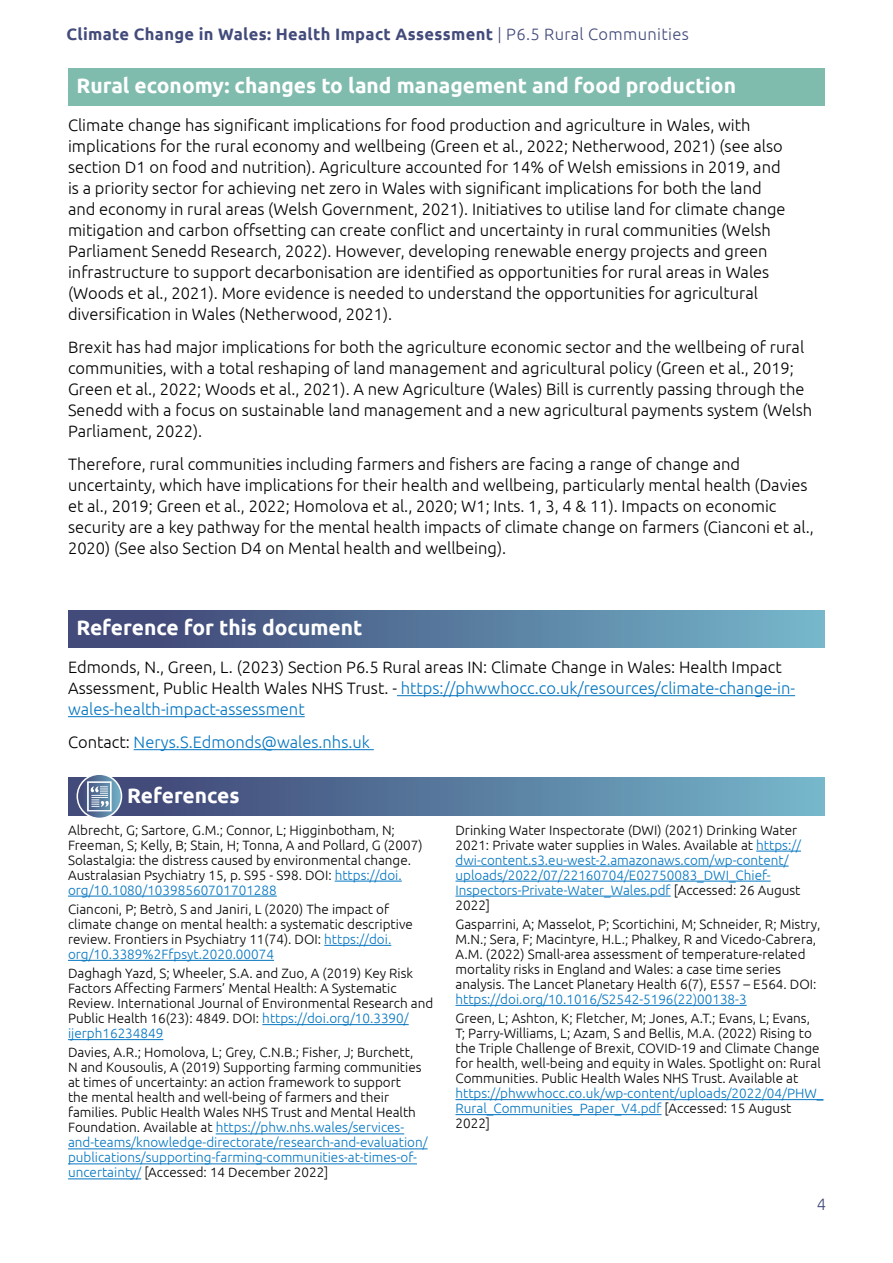
<style>
.page{position:relative;width:893px;height:1263px;background:#fff}
.page>*{position:absolute;margin:0;border:0;box-sizing:border-box;transform-origin:0 0}
.Heading_reversed_out{font:700 21px "Ubuntu";color:#fff}
.Section_head_gradien{font:700 21px "Ubuntu";color:#fff}
.t1{font:300 16.5px/21px "Ubuntu";color:#000}
.t2{font:700 16.5px "Ubuntu";letter-spacing:.02em;color:#434b7b}
.No_Spacing{font:300 16.5px "Ubuntu";color:#0576c1}
.t3{font:300 16.5px "Ubuntu";color:#434b7b}
.Refs{font:300 13.5px/15px "Ubuntu";color:#000}
.Refs-2{font:300 13.5px/15px "Ubuntu";color:#0576c1}
.s1{font-weight:300}
.s2{color:#0576c1}
.s3{color:#000}
</style>
<div class="page">
<div style="left:68px;top:68px;width:757px;height:37px;background:#80bcae"></div>
<div style="left:68px;top:610px;width:757px;height:37px;background:linear-gradient(to right,#3c3f71,#74b5ca)"></div>
<hr style="left:397px;top:695px;width:398px;height:1px;background:#0576c1">
<hr style="left:68px;top:716px;width:237px;height:1px;background:#0576c1">
<hr style="left:134px;top:749px;width:240px;height:1px;background:#0576c1">
<div style="left:68px;top:778px;width:757px;height:37px;background:linear-gradient(to right,#414274,#72b4c9)"></div>
<svg style="left:77px;top:774px;width:44px;height:44px"></svg>
<svg style="left:87px;top:781px;width:25px;height:30px"></svg>
<div style="left:77px;top:773px;width:45px;height:46px;border:2px solid #fff;border-radius:50%"></div>
<hr style="left:335px;top:881px;width:67px;height:1px;background:#0576c1">
<hr style="left:68px;top:896px;width:209px;height:1px;background:#0576c1">
<hr style="left:324px;top:945px;width:67px;height:1px;background:#0576c1">
<hr style="left:68px;top:960px;width:206px;height:1px;background:#0576c1">
<hr style="left:262px;top:1024px;width:147px;height:1px;background:#0576c1">
<hr style="left:68px;top:1039px;width:95px;height:1px;background:#0576c1">
<hr style="left:216px;top:1133px;width:188px;height:1px;background:#0576c1">
<hr style="left:68px;top:1148px;width:360px;height:1px;background:#0576c1">
<hr style="left:68px;top:1163px;width:349px;height:1px;background:#0576c1">
<hr style="left:68px;top:1178px;width:73px;height:1px;background:#0576c1">
<hr style="left:756px;top:851px;width:45px;height:1px;background:#0576c1">
<hr style="left:455px;top:866px;width:334px;height:1px;background:#0576c1">
<hr style="left:455px;top:881px;width:316px;height:1px;background:#0576c1">
<hr style="left:455px;top:896px;width:216px;height:1px;background:#0576c1">
<hr style="left:455px;top:1005px;width:292px;height:1px;background:#0576c1">
<hr style="left:455px;top:1099px;width:368px;height:1px;background:#0576c1">
<hr style="left:455px;top:1114px;width:206px;height:1px;background:#0576c1">
<p class="t2" style="left:67px;top:25px;width:624px">Climate Change in Wales: Health Impact Assessment <span class="s1">| P6.5 Rural Communities</span></p>
<p class="Heading_reversed_out" style="left:77px;top:73px;width:661px">Rural economy: changes to land management and food production</p>
<p class="t1" style="left:68px;top:114px;width:719px">Climate change has significant implications for food production and agriculture in Wales, with implications for the rural economy and wellbeing (Green et al., 2022; Netherwood, 2021) (see also section D1 on food and nutrition). Agriculture accounted for 14% of Welsh emissions in 2019, and is a priority sector for achieving net zero in Wales with significant implications for both the land and economy in rural areas (Welsh Government, 2021). Initiatives to utilise land for climate change mitigation and carbon offsetting can create conflict and uncertainty in rural communities (Welsh Parliament Senedd Research, 2022). However, developing renewable energy projects and green infrastructure to support decarbonisation are identified as opportunities for rural areas in Wales (Woods et al., 2021). More evidence is needed to understand the opportunities for agricultural diversification in Wales (Netherwood, 2021).</p>
<p class="t1" style="left:68px;top:336px;width:746px">Brexit has had major implications for both the agriculture economic sector and the wellbeing of rural communities, with a total reshaping of land management and agricultural policy (Green et al., 2019; Green et al., 2022; Woods et al., 2021). A new Agriculture (Wales) Bill is currently passing through the Senedd with a focus on sustainable land management and a new agricultural payments system (Welsh Parliament, 2022).</p>
<p class="t1" style="left:68px;top:453px;width:747px">Therefore, rural communities including farmers and fishers are facing a range of change and uncertainty, which have implications for their health and wellbeing, particularly mental health (Davies et al., 2019; Green et al., 2022; Homolova et al., 2020; W1; Ints. 1, 3, 4 &amp; 11). Impacts on economic security are a key pathway for the mental health impacts of climate change on farmers (Cianconi et al., 2020) (See also Section D4 on Mental health and wellbeing).</p>
<p class="Section_head_gradien" style="left:77px;top:615px;width:287px">Reference for this document</p>
<p class="t1" style="left:68px;top:656px;width:729px">Edmonds, N., Green, L. (2023) Section P6.5 Rural areas IN: Climate Change in Wales: Health Impact<br>Assessment, Public Health Wales NHS Trust. - <span class="s2">https://phwwhocc.co.uk/resources/climate-change-in&shy;wales-health-impact-assessment</span></p>
<p class="No_Spacing" style="left:68px;top:732px;width:303px"><span class="s3">Contact:</span> Nerys.S.Edmonds@wales.nhs.uk</p>
<p class="Section_head_gradien" style="left:127px;top:782px;width:114px">References</p>
<p class="Refs" style="left:68px;top:822px;width:356px">Albrecht, G; Sartore, G.M.; Connor, L; Higginbotham, N; Freeman, S; Kelly, B; Stain, H; Tonna, A and Pollard, G (2007)<br>Solastalgia: the distress caused by environmental change.<br>Australasian Psychiatry 15, p. S95 - S98. DOI: <span class="s2">https://doi. org/10.1080/10398560701701288</span></p>
<p class="Refs" style="left:68px;top:901px;width:346px">Cianconi, P; Betrò, S and Janiri, L (2020) The impact of climate change on mental health: a systematic descriptive review. Frontiers in Psychiatry 11(74). DOI: <span class="s2">https://doi. org/10.3389%2Ffpsyt.2020.00074</span></p>
<p class="Refs" style="left:68px;top:965px;width:367px">Daghagh Yazd, S; Wheeler, S.A. and Zuo, A (2019) Key Risk Factors Affecting Farmers’ Mental Health: A Systematic Review. International Journal of Environmental Research and Public Health 16(23): 4849. DOI: <span class="s2">https://doi.org/10.3390/ ijerph16234849</span></p>
<p class="Refs" style="left:68px;top:1045px;width:361px">Davies, A.R.; Homolova, L; Grey, C.N.B.; Fisher, J; Burchett,<br>N and Kousoulis, A (2019) Supporting farming communities at times of uncertainty: an action framework to support<br>the mental health and well-being of farmers and their families. Public Health Wales NHS Trust and Mental Health Foundation. Available at <span class="s2">https://phw.nhs.wales/services&shy;and-teams/knowledge-directorate/research-and-evaluation/ publications/supporting-farming-communities-at-times-of&shy;uncertainty/</span> [Accessed: 14 December 2022]</p>
<p class="Refs-2" style="left:455px;top:822px;width:347px"><span class="s3">Drinking Water Inspectorate (DWI) (2021) Drinking Water 2021: Private water supplies in Wales. Available at</span> https:// dwi-content.s3.eu-west-2.amazonaws.com/wp-content/ uploads/2022/07/22160704/E02750083_DWI_Chief-Inspectors-Private-Water_Wales.pdf <span class="s3">[Accessed: 26 August 2022]</span></p>
<p class="Refs" style="left:455px;top:916px;width:366px">Gasparrini, A; Masselot, P; Scortichini, M; Schneider, R; Mistry, M.N.; Sera, F; Macintyre, H.L.; Phalkey, R and Vicedo-Cabrera, A.M. (2022) Small-area assessment of temperature-related mortality risks in England and Wales: a case time series analysis. The Lancet Planetary Health 6(7), E557 – E564. DOI: <span class="s2">https://doi.org/10.1016/S2542-5196(22)00138-3</span></p>
<p class="Refs" style="left:455px;top:1010px;width:369px">Green, L; Ashton, K; Fletcher, M; Jones, A.T.; Evans, L; Evans,<br>T; Parry-Williams, L; Azam, S and Bellis, M.A. (2022) Rising to the Triple Challenge of Brexit, COVID-19 and Climate Change for health, well-being and equity in Wales. Spotlight on: Rural Communities. Public Health Wales NHS Trust. Available at <span class="s2">https://phwwhocc.co.uk/wp-content/uploads/2022/04/PHW_ Rural_Communities_Paper_V4.pdf</span> [Accessed: 15 August 2022]</p>
<p class="t3" style="left:817px;top:1194px;width:11px">4</p>
</div>
